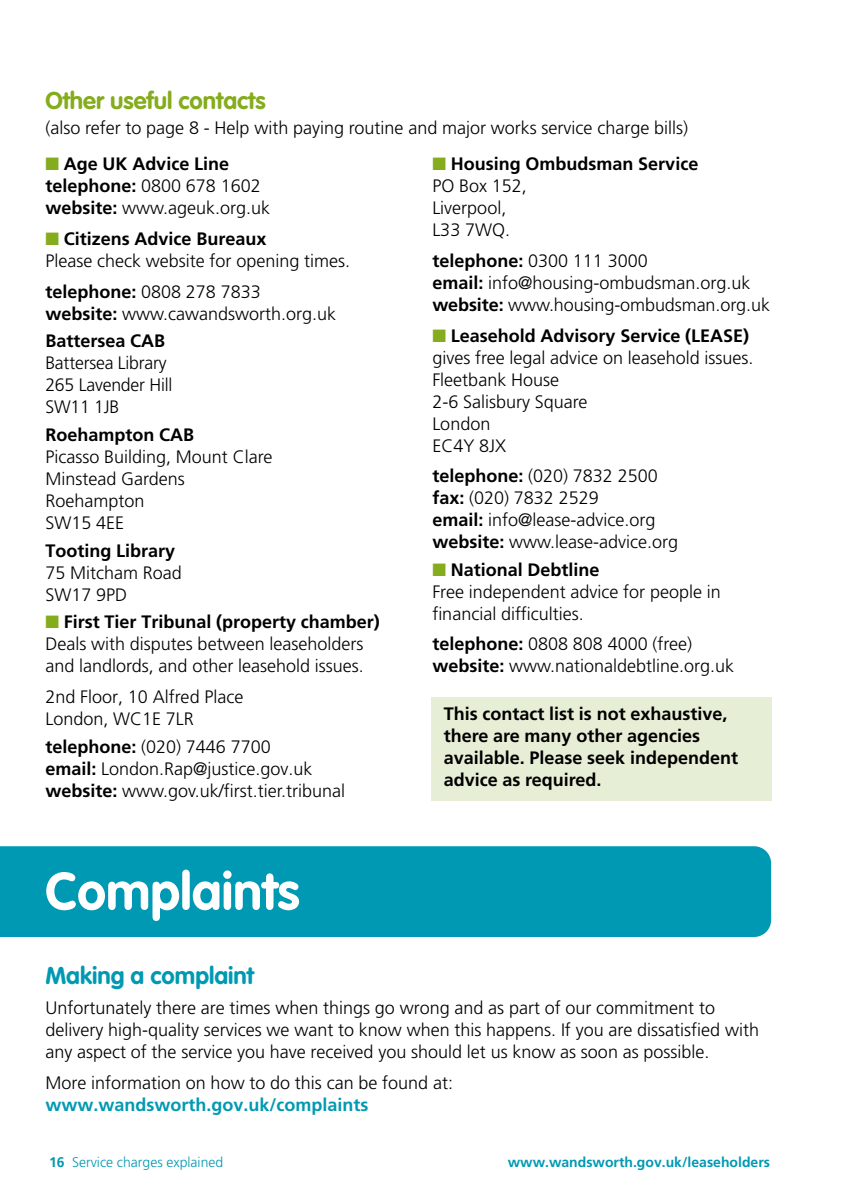
<style>
.page{position:relative;width:842px;height:1191px;background:#fff}
.page>*{position:absolute;margin:0;border:0;box-sizing:border-box;transform-origin:0 0}
.t1{font:700 52px "VAG Rounded LT";color:#fff}
.t2{font:700 24px "VAG Rounded LT";color:#85ac1c}
.t3{font:700 24px "VAG Rounded LT";color:#0099b3}
.t4{font:300 18px/22px "Frutiger LT";color:#000}
.t5{font:700 18px/22px "Frutiger LT";color:#000}
.t6{font:700 18px "Frutiger LT";color:#0099b3}
.t7{font:700 14px "Frutiger LT";color:#0099b3}
.t8{font:300 14px "Frutiger LT";color:#0099b3}
.s1{color:#85ac1c}
.s2{font-weight:300}
.s3{font-weight:700}
</style>
<div class="page">
<div style="left:0;top:846px;width:771px;height:91px;background:#0099b3"></div>
<div style="left:431px;top:697px;width:340px;height:103px;background:#e7eed6"></div>
<h2 class="t2" style="left:45px;top:86px;width:222px">Other useful contacts</h2>
<p class="t4" style="left:45px;top:117px;width:644px">(also refer to page 8 - Help with paying routine and major works service charge bills)</p>
<p class="t5" style="left:45px;top:153px;width:226px"><span class="s1">■</span> Age UK Advice Line telephone: <span class="s2">0800 678 1602 </span>website: <span class="s2">www.ageuk.org.uk</span></p>
<p class="t4" style="left:45px;top:228px;width:306px"><span class="s1">■</span> <span class="s3">Citizens Advice Bureaux<br></span>Please check website for opening times.</p>
<p class="t4" style="left:45px;top:280px;width:292px"><span class="s3">telephone:</span> 0808 278 7833 <span class="s3">website:</span> www.cawandsworth.org.uk</p>
<p class="t5" style="left:45px;top:330px;width:121px">Battersea CAB</p>
<p class="t4" style="left:45px;top:352px;width:129px">Battersea Library<br>265 Lavender Hill<br>SW11 1JB</p>
<p class="t5" style="left:45px;top:424px;width:150px">Roehampton CAB</p>
<p class="t4" style="left:45px;top:446px;width:228px">Picasso Building, Mount Clare<br>Minstead Gardens<br>Roehampton<br>SW15 4EE</p>
<p class="t5" style="left:45px;top:539px;width:131px">Tooting Library</p>
<p class="t4" style="left:45px;top:561px;width:138px">75 Mitcham Road<br>SW17 9PD</p>
<p class="t4" style="left:45px;top:611px;width:336px"><span class="s1">■</span> <span class="s3">First Tier Tribunal (property chamber)<br></span>Deals with disputes between leaseholders and landlords, and other leasehold issues.</p>
<p class="t4" style="left:45px;top:686px;width:200px">2nd Floor, 10 Alfred Place<br>London, WC1E 7LR</p>
<p class="t4" style="left:45px;top:735px;width:301px"><span class="s3">telephone:</span> (020) 7446 7700<br><span class="s3">email:</span> London.Rap@justice.gov.uk <span class="s3">website:</span> www.gov.uk/first.tier.tribunal</p>
<h1 class="t1" style="left:45px;top:861px;width:256px">Complaints</h1>
<p class="t4" style="left:432px;top:153px;width:267px"><span class="s1">■</span> <span class="s3">Housing Ombudsman Service<br></span>PO Box 152,<br>Liverpool,<br>L33 7WQ.</p>
<p class="t4" style="left:432px;top:250px;width:339px"><span class="s3">telephone:</span> 0300 111 3000<br><span class="s3">email:</span> info@housing-ombudsman.org.uk <span class="s3">website:</span> www.housing-ombudsman.org.uk</p>
<p class="t4" style="left:432px;top:324px;width:323px"><span class="s1">■</span> <span class="s3">Leasehold Advisory Service (LEASE) </span>gives free legal advice on leasehold issues.<br>Fleetbank House<br>2-6 Salisbury Square<br>London<br>EC4Y 8JX</p>
<p class="t4" style="left:432px;top:465px;width:247px"><span class="s3">telephone:</span> (020) 7832 2500 <span class="s3">fax:</span> (020) 7832 2529<br><span class="s3">email:</span> info@lease-advice.org <span class="s3">website:</span> www.lease-advice.org</p>
<p class="t4" style="left:432px;top:559px;width:290px"><span class="s1">■</span> <span class="s3">National Debtline<br></span>Free independent advice for people in financial difficulties.</p>
<p class="t4" style="left:432px;top:633px;width:303px"><span class="s3">telephone:</span> 0808 808 4000 (free) <span class="s3">website:</span> www.nationaldebtline.org.uk</p>
<p class="t5" style="left:444px;top:703px;width:296px">This contact list is not exhaustive, there are many other agencies available. Please seek independent advice as required.</p>
<h2 class="t3" style="left:45px;top:961px;width:210px">Making a complaint</h2>
<p class="t4" style="left:45px;top:997px;width:715px">Unfortunately there are times when things go wrong and as part of our commitment to delivery high-quality services we want to know when this happens. If you are dissatisfied with any aspect of the service you have received you should let us know as soon as possible.</p>
<p class="t4" style="left:45px;top:1071px;width:409px">More information on how to do this can be found at:</p>
<p class="t6" style="left:45px;top:1094px;width:325px">www.wandsworth.gov.uk/complaints</p>
<p class="t8" style="left:49px;top:1154px;width:176px"><span class="s3">16</span> Service charges explained</p>
<p class="t7" style="left:508px;top:1154px;width:264px">www.wandsworth.gov.uk/leaseholders</p>
</div>
